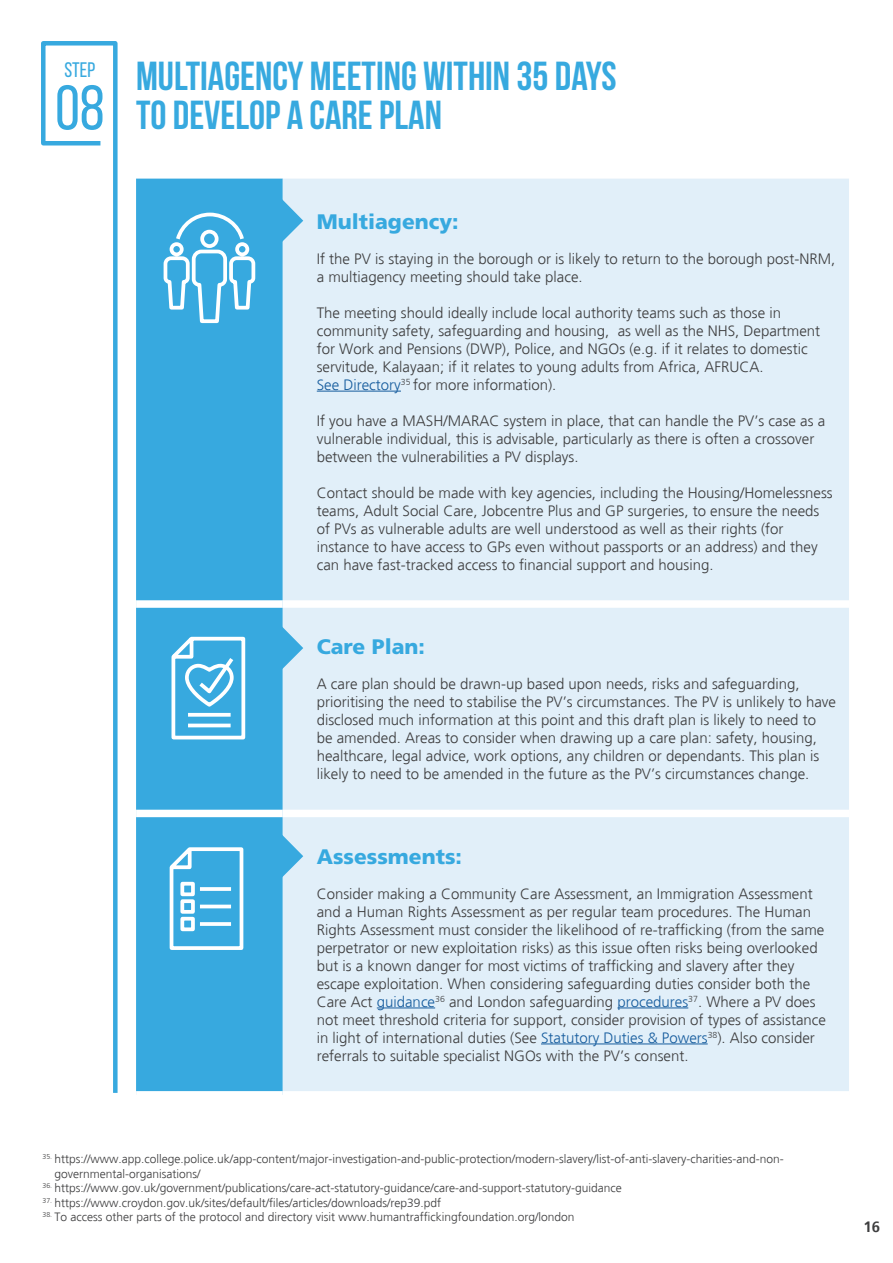
<style>
.page{position:relative;width:893px;height:1263px;background:#fff}
.page>*{position:absolute;margin:0;border:0;box-sizing:border-box;transform-origin:0 0}
.t1{font:63px "Bebas Neue";color:#37a9df}
.t2{font:700 40.5px "Bebas Neue";color:#37a9df}
.t3{font:900 21px "Frutiger";color:#37a9df}
.t4{font:21px "Bebas Neue";color:#37a9df}
.t5{font:300 15px/18px "Frutiger";color:#3e3e3f}
.t6{font:700 15px "Frutiger";color:#3e3e3f}
.t7{font:300 12px/14.4px "Frutiger";color:#3e3e3f}
.s1{color:#175d9e}
</style>
<div class="page">
<div style="left:136px;top:179px;width:147px;height:912px;background:#37a9df"></div>
<div style="left:283px;top:179px;width:566px;height:912px;background:#e1eff9"></div>
<div style="left:136px;top:600px;width:147px;height:8px;background:#fff"></div>
<div style="left:283px;top:600px;width:566px;height:8px;background:#fff"></div>
<div style="left:136px;top:810px;width:147px;height:7px;background:#fff"></div>
<div style="left:283px;top:810px;width:566px;height:7px;background:#fff"></div>
<svg style="left:162px;top:211px;width:95px;height:114px"></svg>
<hr style="left:317px;top:391px;width:84px;height:1px;background:#175d9e">
<hr style="left:377px;top:1007px;width:58px;height:1px;background:#175d9e">
<hr style="left:617px;top:1007px;width:71px;height:1px;background:#175d9e">
<hr style="left:541px;top:1043px;width:167px;height:1px;background:#175d9e">
<svg style="left:41px;top:41px;width:77px;height:1052px"></svg>
<svg style="left:276px;top:193px;width:27px;height:54px"></svg>
<svg style="left:276px;top:621px;width:27px;height:54px"></svg>
<svg style="left:276px;top:829px;width:27px;height:54px"></svg>
<svg style="left:168px;top:845px;width:77px;height:107px"></svg>
<svg style="left:170px;top:635px;width:77px;height:106px"></svg>
<svg style="left:188px;top:713px;width:43px;height:4px"></svg>
<hr style="left:188px;top:724px;width:43px;height:3px;background:#fff">
<p class="t4" style="left:64px;top:59px;width:32px">STEP</p>
<p class="t1" style="left:55px;top:74px;width:51px">08</p>
<p class="t2" style="left:136px;top:54px;width:482px">MULTIAGENCY MEETING WITHIN 35 DAYS</p>
<p class="t2" style="left:136px;top:92px;width:307px">TO DEVELOP A CARE PLAN</p>
<p class="t3" style="left:317px;top:209px;width:143px">Multiagency:</p>
<p class="t5" style="left:317px;top:250px;width:520px">If the PV is staying in the borough or is likely to return to the borough post-NRM, a multiagency meeting should take place.</p>
<p class="t5" style="left:317px;top:304px;width:505px">The meeting should ideally include local authority teams such as those in community safety, safeguarding and housing, as well as the NHS, Department for Work and Pensions (DWP), Police, and NGOs (e.g. if it relates to domestic servitude, Kalayaan; if it relates to young adults from Africa, AFRUCA.</p>
<p class="t5" style="left:317px;top:376px;width:241px"><span class="s1">See Directory</span><sup>35</sup> for more information).</p>
<p class="t5" style="left:317px;top:412px;width:510px">If you have a MASH/MARAC system in place, that can handle the PV’s case as a vulnerable individual, this is advisable, particularly as there is often a crossover between the vulnerabilities a PV displays.</p>
<p class="t5" style="left:317px;top:484px;width:517px">Contact should be made with key agencies, including the Housing/Homelessness teams, Adult Social Care, Jobcentre Plus and GP surgeries, to ensure the needs of PVs as vulnerable adults are well understood as well as their rights (for instance to have access to GPs even without passports or an address) and they can have fast-tracked access to financial support and housing.</p>
<p class="t3" style="left:317px;top:634px;width:110px">Care Plan:</p>
<p class="t5" style="left:317px;top:675px;width:521px">A care plan should be drawn-up based upon needs, risks and safeguarding, prioritising the need to stabilise the PV’s circumstances. The PV is unlikely to have disclosed much information at this point and this draft plan is likely to need to<br>be amended. Areas to consider when drawing up a care plan: safety, housing, healthcare, legal advice, work options, any children or dependants. This plan is likely to need to be amended in the future as the PV’s circumstances change.</p>
<p class="t3" style="left:317px;top:844px;width:147px">Assessments:</p>
<p class="t5" style="left:317px;top:885px;width:511px">Consider making a Community Care Assessment, an Immigration Assessment and a Human Rights Assessment as per regular team procedures. The Human Rights Assessment must consider the likelihood of re-trafficking (from the same perpetrator or new exploitation risks) as this issue often risks being overlooked but is a known danger for most victims of trafficking and slavery after they escape exploitation. When considering safeguarding duties consider both the Care Act <span class="s1">guidance</span><sup>36</sup> and London safeguarding <span class="s1">procedures</span><sup>37</sup>. Where a PV does not meet threshold criteria for support, consider provision of types of assistance in light of international duties (See <span class="s1">Statutory Duties &amp; Powers</span><sup>38</sup>). Also consider referrals to suitable specialist NGOs with the PV’s consent.</p>
<p class="t7" style="left:55px;top:1152px;width:731px;text-indent:-12px"><sup>35.</sup> https://www.app.college.police.uk/app-content/major-investigation-and-public-protection/modern-slavery/list-of-anti-slavery-charities-and-non&shy;governmental-organisations/</p>
<p class="t7" style="left:43px;top:1181px;width:581px"><sup>36.</sup> https://www.gov.uk/government/publications/care-act-statutory-guidance/care-and-support-statutory-guidance</p>
<p class="t7" style="left:43px;top:1195px;width:400px"><sup>37.</sup> https://www.croydon.gov.uk/sites/default/files/articles/downloads/rep39.pdf</p>
<p class="t7" style="left:43px;top:1210px;width:534px"><sup>38.</sup> To access other parts of the protocol and directory visit www.humantraffickingfoundation.org/london</p>
<p class="t6" style="left:863px;top:1218px;width:18px">16</p>
</div>
